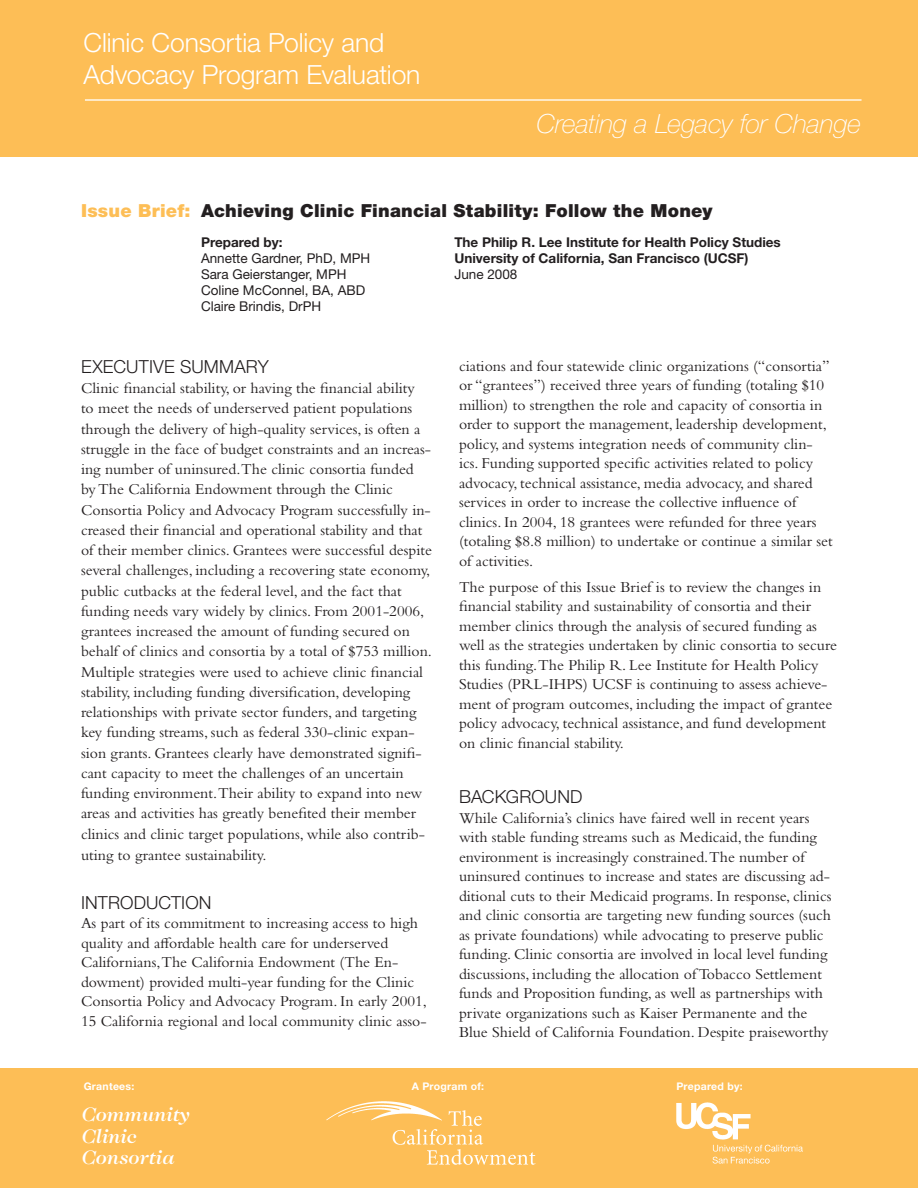
<style>
.page{position:relative;width:918px;height:1188px;background:#fff}
.page>*{position:absolute;margin:0;border:0;box-sizing:border-box;transform-origin:0 0}
.t1{font:300 26.4px/31.8px "Helvetica Neue LT Std";letter-spacing:-.01em;color:#fff}
.t2{font:italic 100 26.4px "Helvetica Neue LT Std";letter-spacing:-.01em;color:#fff}
.t3{font:italic 500 19.8px/21.8px "Caslon 224 Std";color:#fff}
.t4{font:900 18px "Helvetica Neue LT Std";letter-spacing:.01em;color:#231f20}
.subhead{font:300 18px "Helvetica Neue LT Std";letter-spacing:.01em;color:#231f20}
.text{font:300 18px "Helvetica Neue LT Std";letter-spacing:.005em;color:#231f20}
.bullets{font:15.75px/20.2px "Bembo Std";color:#231f20}
.text-2{font:15.75px/19.5px "Bembo Std";color:#231f20}
.t5{font:700 13.5px "Helvetica Neue LT Std";color:#231f20}
.t6{font:13.5px "Helvetica Neue LT Std";color:#231f20}
.t7{font:700 10.5px "Helvetica Neue LT Std";letter-spacing:.025em;color:#fff}
.s1{color:#fdbe56}
</style>
<div class="page">
<div style="left:0;top:1069px;width:918px;height:119px;background:#fdbe56"></div>
<img style="left:677px;top:1103px;width:126px;height:60px">
<img style="left:326px;top:1101px;width:210px;height:64px">
<div style="left:0;top:0;width:918px;height:157px;background:#fdbe56"></div>
<hr style="left:85px;top:99px;width:777px;height:2px;background:#fff">
<p class="t1" style="left:84px;top:26px;width:338px">Clinic Consortia Policy and<br>Advocacy Program Evaluation</p>
<p class="t2" style="left:536px;top:109px;width:326px">Creating a Legacy for Change</p>
<p class="t4" style="left:81px;top:200px;width:633px"><span class="s1">Issue Brief:</span> Achieving Clinic Financial Stability: Follow the Money</p>
<p class="t5" style="left:201px;top:233px;width:83px">Prepared by:</p>
<p class="t6" style="left:201px;top:250px;width:171px">Annette Gardner, PhD, MPH</p>
<p class="t6" style="left:201px;top:266px;width:147px">Sara Geierstanger, MPH</p>
<p class="t6" style="left:201px;top:282px;width:166px">Coline McConnel, BA, ABD</p>
<p class="t6" style="left:201px;top:299px;width:122px">Claire Brindis, DrPH</p>
<p class="t5" style="left:454px;top:233px;width:328px">The Philip R. Lee Institute for Health Policy Studies</p>
<p class="t5" style="left:454px;top:250px;width:296px">University of California, San Francisco (UCSF)</p>
<p class="t6" style="left:454px;top:266px;width:65px">June 2008</p>
<p class="subhead" style="left:81px;top:355px;width:189px">EXECUTIVE SU MMARY</p>
<p class="bullets" style="left:81px;top:378px;width:353px">Clinic financial stability, or having the financial ability<br>to meet the needs of underserved patient populations through the delivery of high-quality services, is often a struggle in the face of budget constraints and an increas&shy;ing number of uninsured.The clinic consortia funded by The California Endowment through the Clinic Consortia Policy and Advocacy Program successfully in&shy;creased their financial and operational stability and that of their member clinics. Grantees were successful despite several challenges, including a recovering state economy, public cutbacks at the federal level, and the fact that funding needs vary widely by clinics. From 2001-2006, grantees increased the amount of funding secured on behalf of clinics and consortia by a total of $753 million.<br>Multiple strategies were used to achieve clinic financial stability, including funding diversification, developing relationships with private sector funders, and targeting key funding streams, such as federal 330-clinic expan&shy;sion grants. Grantees clearly have demonstrated signifi&shy;cant capacity to meet the challenges of an uncertain funding environment.Their ability to expand into new areas and activities has greatly benefited their member clinics and clinic target populations, while also contrib&shy;uting to grantee sustainability.</p>
<p class="subhead" style="left:81px;top:892px;width:111px">INTRODUCTION</p>
<p class="text-2" style="left:81px;top:913px;width:347px">As part of its commitment to increasing access to high quality and affordable health care for underserved Californians,The California Endowment (The En&shy;dowment) provided multi-year funding for the Clinic Consortia Policy and Advocacy Program. In early 2001, 15 California regional and local community clinic asso-</p>
<p class="text-2" style="left:459px;top:356px;width:375px">ciations and four statewide clinic organizations (“consortia” or “grantees”) received three years of funding (totaling $10 million) to strengthen the role and capacity of consortia in order to support the management, leadership development, policy, and systems integration needs of community clin&shy;ics. Funding supported specific activities related to policy advocacy, technical assistance, media advocacy, and shared services in order to increase the collective influence of clinics. In 2004, 18 grantees were refunded for three years (totaling $8.8 million) to undertake or continue a similar set of activities.</p>
<p class="text-2" style="left:459px;top:577px;width:379px">The purpose of this Issue Brief is to review the changes in financial stability and sustainability of consortia and their member clinics through the analysis of secured funding as well as the strategies undertaken by clinic consortia to secure this funding.The Philip R. Lee Institute for Health Policy Studies (PRL-IHPS) UCSF is continuing to assess achieve&shy;ment of program outcomes, including the impact of grantee policy advocacy, technical assistance, and fund development on clinic financial stability.</p>
<p class="text" style="left:459px;top:786px;width:86px">BACKGROUN</p>
<p class="text" style="left:570px;top:786px;width:14px">D</p>
<p class="bullets" style="left:459px;top:808px;width:374px;line-height:19.5px">While California’s clinics have faired well in recent years with stable funding streams such as Medicaid, the funding environment is increasingly constrained.The number of uninsured continues to increase and states are discussing ad&shy;ditional cuts to their Medicaid programs. In response, clinics and clinic consortia are targeting new funding sources (such as private foundations) while advocating to preserve public funding. Clinic consortia are involved in local level funding discussions, including the allocation of Tobacco Settlement funds and Proposition funding, as well as partnerships with private organizations such as Kaiser Permanente and the Blue Shield of California Foundation. Despite praiseworthy</p>
<p class="t7" style="left:84px;top:1080px;width:52px">Grantees:</p>
<p class="t7" style="left:412px;top:1080px;width:74px">A Program of:</p>
<p class="t7" style="left:676px;top:1080px;width:68px">Prepared by:</p>
<p class="t3" style="left:81px;top:1103px;width:110px">Community</p>
<p class="t3" style="left:81px;top:1125px;width:94px">Clinic<br>Consortia</p>
</div>
